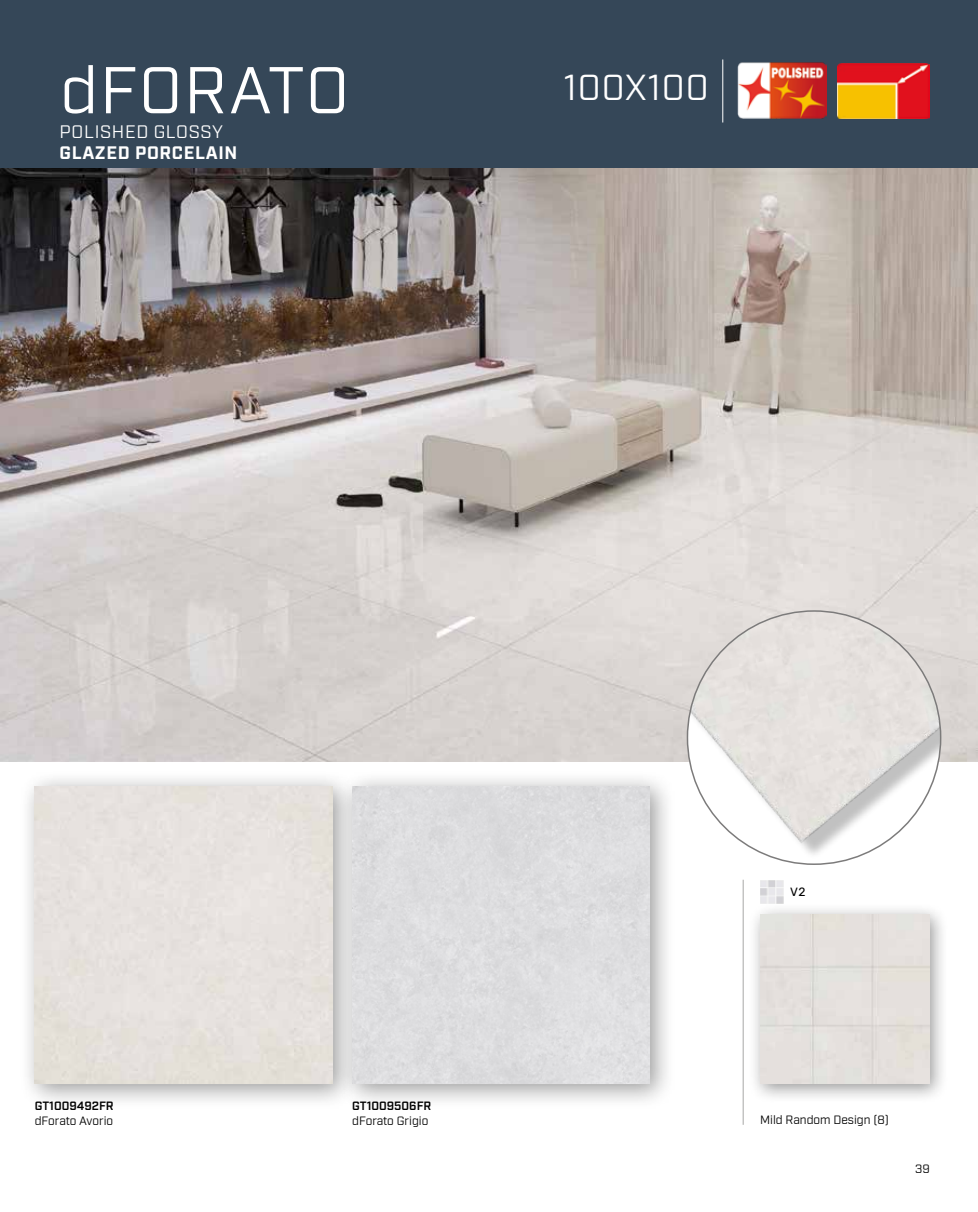
<style>
.page{position:relative;width:978px;height:1212px;background:#fff}
.page>*{position:absolute;margin:0;border:0;box-sizing:border-box;transform-origin:0 0}
.t1{font:66px "Industry";letter-spacing:.02em;color:#fff}
.t2{font:36px "Industry";letter-spacing:.025em;color:#fff}
.t3{font:700 18px "Industry";letter-spacing:.035em;color:#fff}
.t4{font:18px "Industry";letter-spacing:.035em;color:#fff}
.t5{font:12px "Industry";color:#000}
.t6{font:600 12px "Industry";color:#000}
.t7{font:12px "Rubik";color:#000}
</style>
<div class="page">
<div style="left:0;top:0;width:978px;height:170px;background:#354758"></div>
<img style="left:0;top:169px;width:978px;height:592px">
<div style="left:19px;top:770px;width:340px;height:340px;background:#000;opacity:.4"></div>
<div style="left:35px;top:786px;width:297px;height:298px;background:#e7e2de"></div>
<div style="left:336px;top:770px;width:341px;height:340px;background:#000;opacity:.4"></div>
<div style="left:352px;top:786px;width:298px;height:298px;background:#dddddf"></div>
<div style="left:748px;top:902px;width:201px;height:201px;background:#000;opacity:.4"></div>
<div style="left:760px;top:915px;width:169px;height:169px;background:#e5e0dd"></div>
<hr style="left:722px;top:59px;width:1px;height:63px;background:#fff">
<img style="left:838px;top:63px;width:91px;height:56px">
<img style="left:737px;top:62px;width:90px;height:57px">
<hr style="left:743px;top:880px;width:1px;height:245px;background:#a7a7a6">
<img style="left:760px;top:880px;width:23px;height:23px">
<img style="left:687px;top:611px;width:254px;height:248px">
<h1 class="t1" style="left:60px;top:51px;width:290px">dFORATO</h1>
<h3 class="t4" style="left:60px;top:121px;width:165px">POLISHED GLOSSY</h3>
<h3 class="t3" style="left:60px;top:141px;width:179px">GLAZED PORCELAIN</h3>
<h2 class="t2" style="left:564px;top:67px;width:146px">100X100</h2>
<p class="t6" style="left:35px;top:1099px;width:81px">GT1009492FR</p>
<p class="t5" style="left:35px;top:1113px;width:80px">dForato Avorio</p>
<p class="t7" style="left:790px;top:885px;width:17px">V2</p>
<p class="t6" style="left:352px;top:1099px;width:81px">GT1009506FR</p>
<p class="t5" style="left:352px;top:1113px;width:78px">dForato Grigio</p>
<p class="t5" style="left:760px;top:1112px;width:130px">Mild Random Design (8)</p>
<p class="t5" style="left:915px;top:1161px;width:16px">39</p>
</div>
